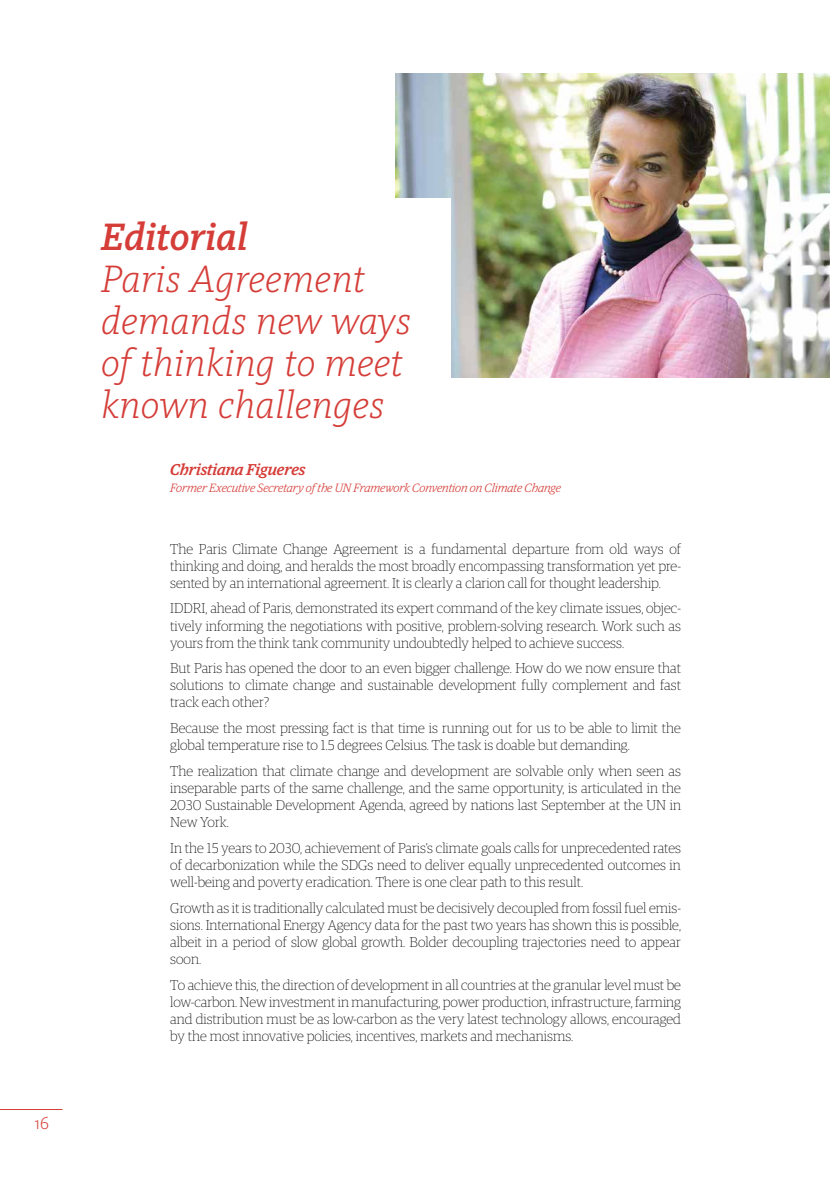
<style>
.page{position:relative;width:830px;height:1191px;background:#fff}
.page>*{position:absolute;margin:0;border:0;box-sizing:border-box;transform-origin:0 0}
.t1{font:italic 300 39.6px/42px "FF Kievit Slab";color:#d53d38}
.t2{font:italic 500 39.6px "FF Kievit Slab";color:#d53d38}
.t3{font:300 18px "FF Kievit Pro";color:#d53d38}
.t4{font:italic 500 15.75px "Guardian Egyp";color:#d53d38}
.t5{font:100 14.25px/17.1px "Guardian Egyp";color:#000;text-align:justify}
.t6{font:italic 300 12px "Guardian Egyp";color:#d53d38}
</style>
<div class="page">
<hr style="left:0;top:1109px;width:62px;height:1px;background:#d53d38">
<img style="left:395px;top:73px;width:434px;height:304px">
<div style="left:80px;top:198px;width:371px;height:241px;background:#fff"></div>
<p class="t3" style="left:35px;top:1112px;width:16px">16</p>
<h1 class="t2" style="left:101px;top:213px;width:148px">Editorial</h1>
<h1 class="t1" style="left:101px;top:257px;width:311px">Paris Agreement demands new ways of thinking to meet known challenges</h1>
<p class="t4" style="left:170px;top:458px;width:136px">Christiana Figueres</p>
<p class="t6" style="left:170px;top:479px;width:392px">Former Executive Secretary of the UN Framework Convention on Climate Change</p>
<p class="t5" style="left:170px;top:539px;width:512px">The Paris Climate Change Agreement is a fundamental departure from old ways of thinking and doing, and heralds the most broadly encompassing transformation yet pre&shy;sented by an international agreement. It is clearly a clarion call for thought leadership.</p>
<p class="t5" style="left:170px;top:599px;width:512px">IDDRI, ahead of Paris, demonstrated its expert command of the key climate issues, objec&shy;tively informing the negotiations with positive, problem-solving research. Work such as yours from the think tank community undoubtedly helped to achieve success.</p>
<p class="t5" style="left:170px;top:659px;width:512px">But Paris has opened the door to an even bigger challenge. How do we now ensure that solutions to climate change and sustainable development fully complement and fast track each other?</p>
<p class="t5" style="left:170px;top:719px;width:512px">Because the most pressing fact is that time is running out for us to be able to limit the global temperature rise to 1.5 degrees Celsius. The task is doable but demanding.</p>
<p class="t5" style="left:170px;top:761px;width:512px">The realization that climate change and development are solvable only when seen as inseparable parts of the same challenge, and the same opportunity, is articulated in the 2030 Sustainable Development Agenda, agreed by nations last September at the UN in New York.</p>
<p class="t5" style="left:170px;top:838px;width:512px">In the 15 years to 2030, achievement of Paris’s climate goals calls for unprecedented rates of decarbonization while the SDGs need to deliver equally unprecedented outcomes in well-being and poverty eradication. There is one clear path to this result.</p>
<p class="t5" style="left:170px;top:898px;width:512px">Growth as it is traditionally calculated must be decisively decoupled from fossil fuel emis&shy;sions. International Energy Agency data for the past two years has shown this is possible, albeit in a period of slow global growth. Bolder decoupling trajectories need to appear soon.</p>
<p class="t5" style="left:170px;top:975px;width:512px">To achieve this, the direction of development in all countries at the granular level must be low-carbon. New investment in manufacturing, power production, infrastructure, farming and distribution must be as low-carbon as the very latest technology allows, encouraged by the most innovative policies, incentives, markets and mechanisms.</p>
</div>
